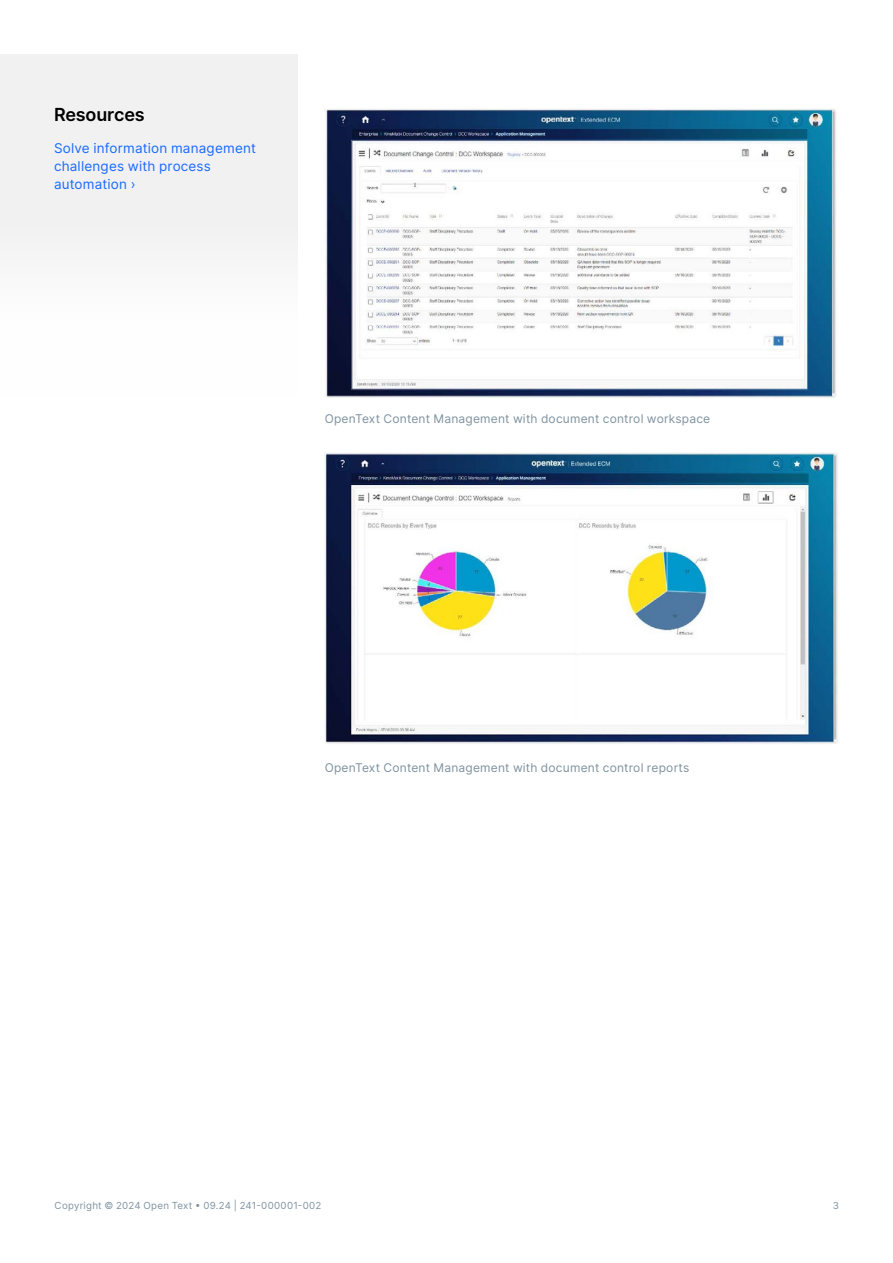
<style>
.page{position:relative;width:893px;height:1263px;background:#fff}
.page>*{position:absolute;margin:0;border:0;box-sizing:border-box;transform-origin:0 0}
.H3_Heading{font:600 18px "Inter";letter-spacing:-.01em;color:#000}
.Body{font:13.5px/18px "Inter";letter-spacing:.015em;color:#1a6aff}
.t1{font:12px "Inter";letter-spacing:.02em;color:#7e929f}
.t2{font:9.75px "Inter";letter-spacing:.025em;color:#7e929f}
</style>
<div class="page">
<div style="left:0;top:54px;width:298px;height:196px;background:#f1f1f2"></div>
<img style="left:325px;top:108px;width:511px;height:290px">
<img style="left:325px;top:452px;width:514px;height:292px">
<h3 class="H3_Heading" style="left:54px;top:101px;width:92px">Resources</h3>
<p class="Body" style="left:54px;top:138px;width:203px">Solve information management challenges with process automation ›</p>
<p class="t1" style="left:325px;top:410px;width:387px">OpenText Content Management with document control workspace</p>
<p class="t1" style="left:325px;top:759px;width:366px">OpenText Content Management with document control reports</p>
<p class="t2" style="left:55px;top:1198px;width:268px">Copyright © 2024 Open Text • 09.24 | 241-000001-002</p>
<p class="t2" style="left:833px;top:1198px;width:8px">3</p>
</div>
